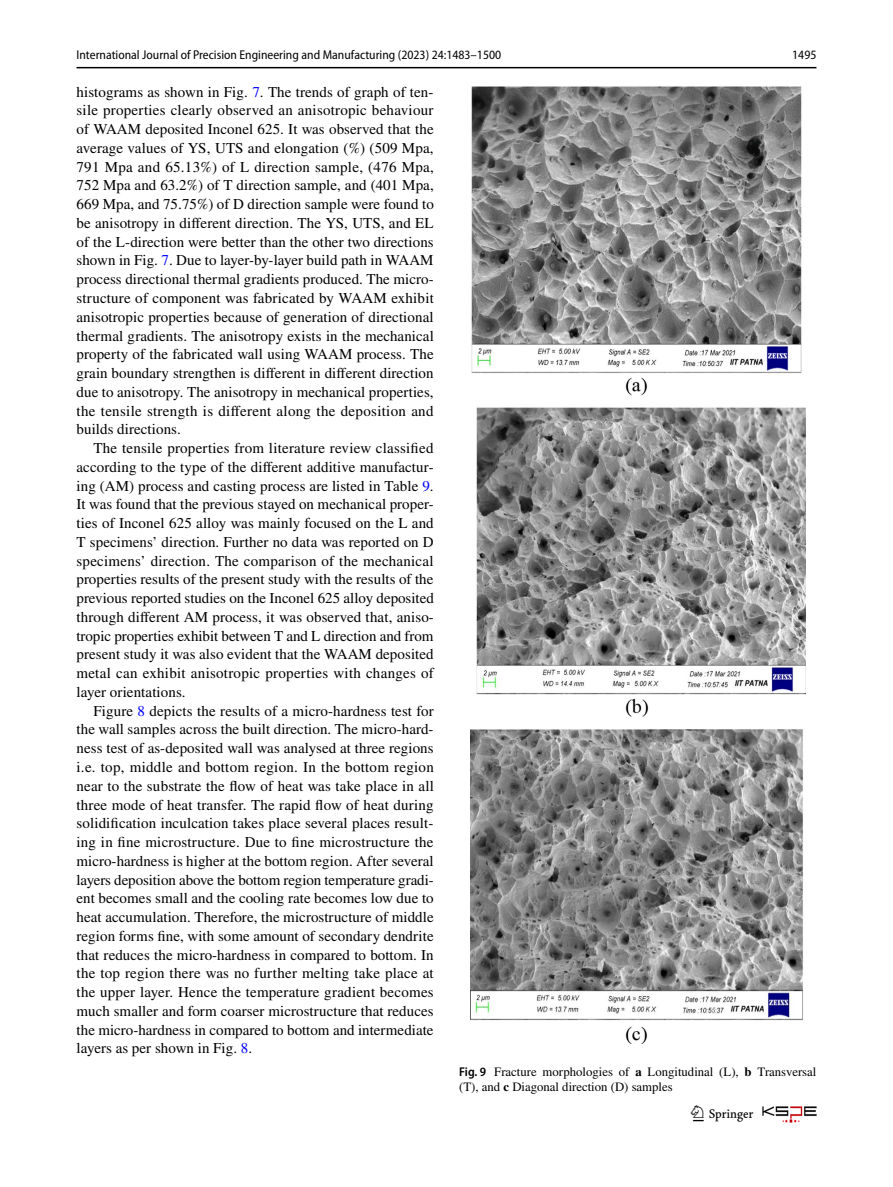
<style>
.page{position:relative;width:893px;height:1187px;background:#fff}
.page>*{position:absolute;margin:0;border:0;box-sizing:border-box;transform-origin:0 0}
.t1{font:22.5px "Springnew Regular 3";color:#000}
.t2{font:15px/18.8px "STIX";letter-spacing:.005em;color:#000;text-align:justify}
.t3{font:12.75px/15px "STIX";color:#000}
.t4{font:semi-condensed 12.75px "Myriad Pro";color:#000}
.s1{color:#00f}
.s2{font-family:"Myriad Pro";font-weight:600;font-stretch:semi-condensed}
.s3{font-weight:700}
</style>
<div class="page">
<hr style="left:77px;top:67px;width:739px;height:1px;background:#000">
<img style="left:762px;top:1106px;width:55px;height:16px">
<img style="left:471px;top:87px;width:334px;height:956px">
<p class="t4" style="left:77px;top:48px;width:426px">International Journal of Precision Engineering and Manufacturing (2023) 24:1483–1500</p>
<p class="t4" style="left:792px;top:48px;width:26px">1495</p>
<p class="t2" style="left:77px;top:83px;width:359px">histograms as shown in Fig. <span class="s1">7</span>. The trends of graph of ten&shy;sile properties clearly observed an anisotropic behaviour of WAAM deposited Inconel 625. It was observed that the average values of YS, UTS and elongation (%) (509 Mpa, 791 Mpa and 65.13%) of L direction sample, (476 Mpa, 752 Mpa and 63.2%) of T direction sample, and (401 Mpa, 669 Mpa, and 75.75%) of D direction sample were found to be anisotropy in different direction. The YS, UTS, and EL of the L-direction were better than the other two directions shown in Fig. <span class="s1">7</span>. Due to layer-by-layer build path in WAAM process directional thermal gradients produced. The micro&shy;structure of component was fabricated by WAAM exhibit anisotropic properties because of generation of directional thermal gradients. The anisotropy exists in the mechanical property of the fabricated wall using WAAM process. The grain boundary strengthen is different in different direction due to anisotropy. The anisotropy in mechanical properties, the tensile strength is different along the deposition and builds directions.</p>
<p class="t2" style="left:77px;top:439px;width:359px;text-indent:17px">The tensile properties from literature review classified according to the type of the different additive manufactur&shy;ing (AM) process and casting process are listed in Table <span class="s1">9</span>.<br>It was found that the previous stayed on mechanical proper&shy;ties of Inconel 625 alloy was mainly focused on the L and T specimens’ direction. Further no data was reported on D specimens’ direction. The comparison of the mechanical properties results of the present study with the results of the previous reported studies on the Inconel 625 alloy deposited through different AM process, it was observed that, aniso&shy;tropic properties exhibit between T and L direction and from present study it was also evident that the WAAM deposited metal can exhibit anisotropic properties with changes of layer orientations.</p>
<p class="t2" style="left:77px;top:702px;width:359px;text-indent:17px">Figure <span class="s1">8</span> depicts the results of a micro-hardness test for the wall samples across the built direction. The micro-hard&shy;ness test of as-deposited wall was analysed at three regions i.e. top, middle and bottom region. In the bottom region near to the substrate the flow of heat was take place in all three mode of heat transfer. The rapid flow of heat during solidification inculcation takes place several places result&shy;ing in fine microstructure. Due to fine microstructure the micro-hardness is higher at the bottom region. After several layers deposition above the bottom region temperature gradi&shy;ent becomes small and the cooling rate becomes low due to heat accumulation. Therefore, the microstructure of middle region forms fine, with some amount of secondary dendrite that reduces the micro-hardness in compared to bottom. In the top region there was no further melting take place at the upper layer. Hence the temperature gradient becomes much smaller and form coarser microstructure that reduces the micro-hardness in compared to bottom and intermediate layers as per shown in Fig. <span class="s1">8</span>.</p>
<p class="t3" style="left:459px;top:1064px;width:359px"><span class="s2">Fig. 9</span> Fracture morphologies of <span class="s3">a</span> Longitudinal (L), <span class="s3">b</span> Transversal (T), and <span class="s3">c</span> Diagonal direction (D) samples</p>
<h1 class="t1" style="left:693px;top:1096px;width:62px">1 3</h1>
</div>
